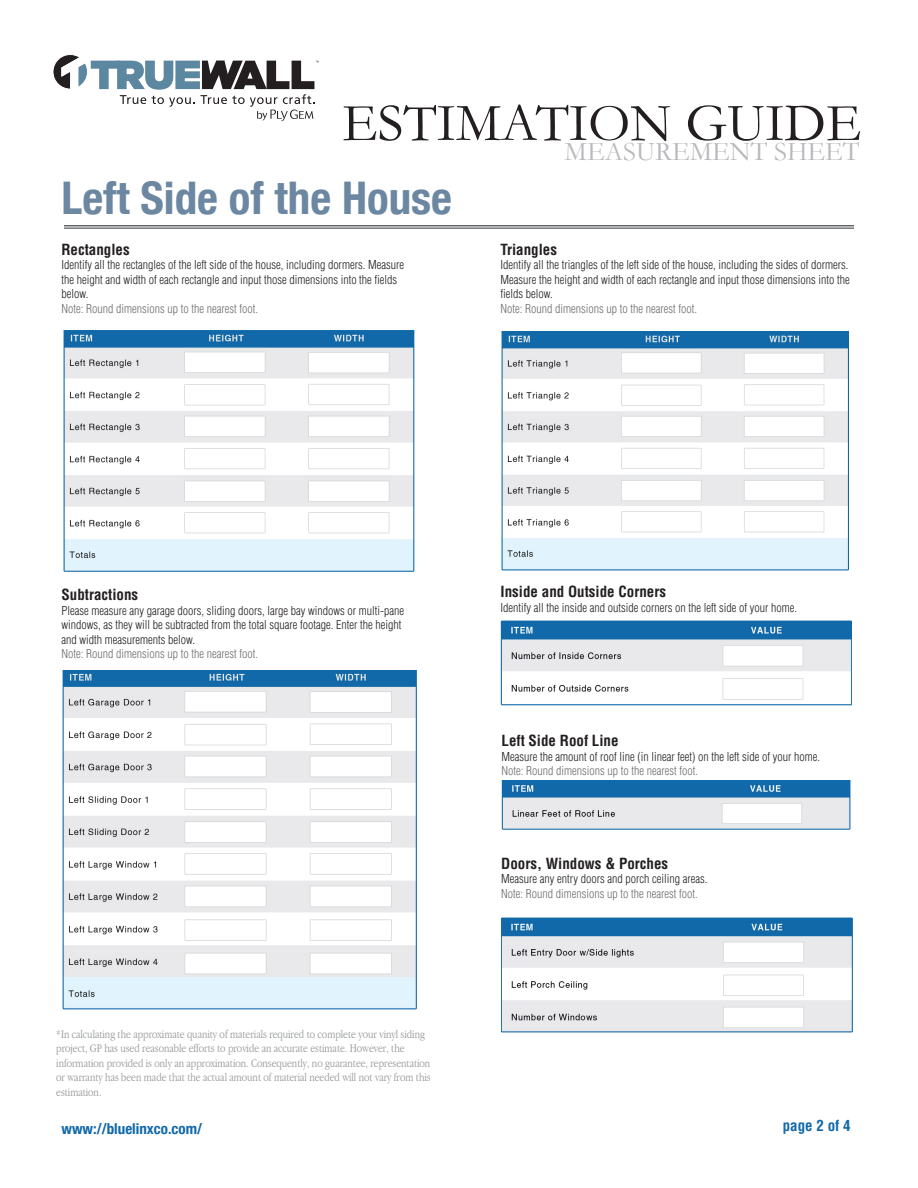
<style>
.page{position:relative;width:918px;height:1188px;background:#fff}
.page>*{position:absolute;margin:0;border:0;box-sizing:border-box;transform-origin:0 0}
.t1{font:54px "Garamond";color:#231f20}
.t2{font:700 condensed 45px "Helvetica Neue";color:#6c87a1}
.t3{font:27px "Garamond";color:#b8b9bc}
.t4{font:700 condensed 15px "Helvetica";color:#231f20}
.t5{font:700 condensed 15px "Helvetica Neue";color:#1169a9}
.t6{font:700 condensed 15px "Helvetica";color:#1169a9}
.t7{font:300 condensed 12px/14.4px "Helvetica";color:#231f20}
.t8{font:300 condensed 12px/14.4px "Garamond";color:#939598}
.t9{font:300 condensed 12px "Helvetica";color:#6c6c6f}
</style>
<div class="page">
<img style="left:63px;top:330px;width:352px;height:242px">
<img style="left:501px;top:331px;width:348px;height:240px">
<img style="left:62px;top:670px;width:354px;height:340px">
<img style="left:501px;top:917px;width:351px;height:116px">
<img style="left:501px;top:780px;width:350px;height:50px">
<img style="left:501px;top:620px;width:351px;height:86px">
<svg style="left:53px;top:54px;width:266px;height:67px"></svg>
<h1 class="t1" style="left:342px;top:91px;width:521px">ESTIMATION GUIDE</h1>
<h3 class="t3" style="left:565px;top:136px;width:296px">MEASUREMENT SHEET</h3>
<h2 class="t2" style="left:62px;top:171px;width:392px">Left Side of the House</h2>
<p class="t4" style="left:61px;top:240px;width:70px">Rectangles</p>
<p class="t7" style="left:62px;top:258px;width:344px">Identify all the rectangles of the left side of the house, including dormers. Measure the height and width of each rectangle and input those dimensions into the fields below.</p>
<p class="t9" style="left:62px;top:301px;width:198px">Note: Round dimensions up to the nearest foot.</p>
<p class="t4" style="left:501px;top:240px;width:58px">Triangles</p>
<p class="t7" style="left:501px;top:258px;width:351px;text-align:justify">Identify all the triangles of the left side of the house, including the sides of dormers.<br>Measure the height and width of each rectangle and input those dimensions into the fields below.</p>
<p class="t9" style="left:501px;top:301px;width:198px">Note: Round dimensions up to the nearest foot.</p>
<p class="t4" style="left:62px;top:586px;width:78px">Subtractions</p>
<p class="t7" style="left:62px;top:603px;width:344px">Please measure any garage doors, sliding doors, large bay windows or multi-pane windows, as they will be subtracted from the total square footage. Enter the height and width measurements below.</p>
<p class="t9" style="left:62px;top:647px;width:198px">Note: Round dimensions up to the nearest foot.</p>
<p class="t8" style="left:56px;top:1027px;width:376px">*In calculating the approximate quanity of materials required to complete your vinyl siding project, GP has used reasonable efforts to provide an accurate estimate. However, the information provided is only an approximation. Consequently, no guarantee, representation or warranty has been made that the actual amount of material needed will not vary from this estimation.</p>
<p class="t5" style="left:62px;top:1119px;width:142px">www://bluelinxco.com/</p>
<p class="t4" style="left:501px;top:583px;width:167px">Inside and Outside Corners</p>
<p class="t7" style="left:501px;top:600px;width:298px">Identify all the inside and outside corners on the left side of your home.</p>
<p class="t4" style="left:502px;top:732px;width:119px">Left Side Roof Line</p>
<p class="t7" style="left:502px;top:749px;width:320px">Measure the amount of roof line (in linear feet) on the left side of your home.</p>
<p class="t9" style="left:502px;top:764px;width:198px">Note: Round dimensions up to the nearest foot.</p>
<p class="t4" style="left:501px;top:854px;width:169px">Doors, Windows &amp; Porches</p>
<p class="t7" style="left:501px;top:872px;width:208px">Measure any entry doors and porch ceiling areas.</p>
<p class="t9" style="left:501px;top:886px;width:198px">Note: Round dimensions up to the nearest foot.</p>
<p class="t6" style="left:783px;top:1117px;width:69px">page 2 of 4</p>
</div>
